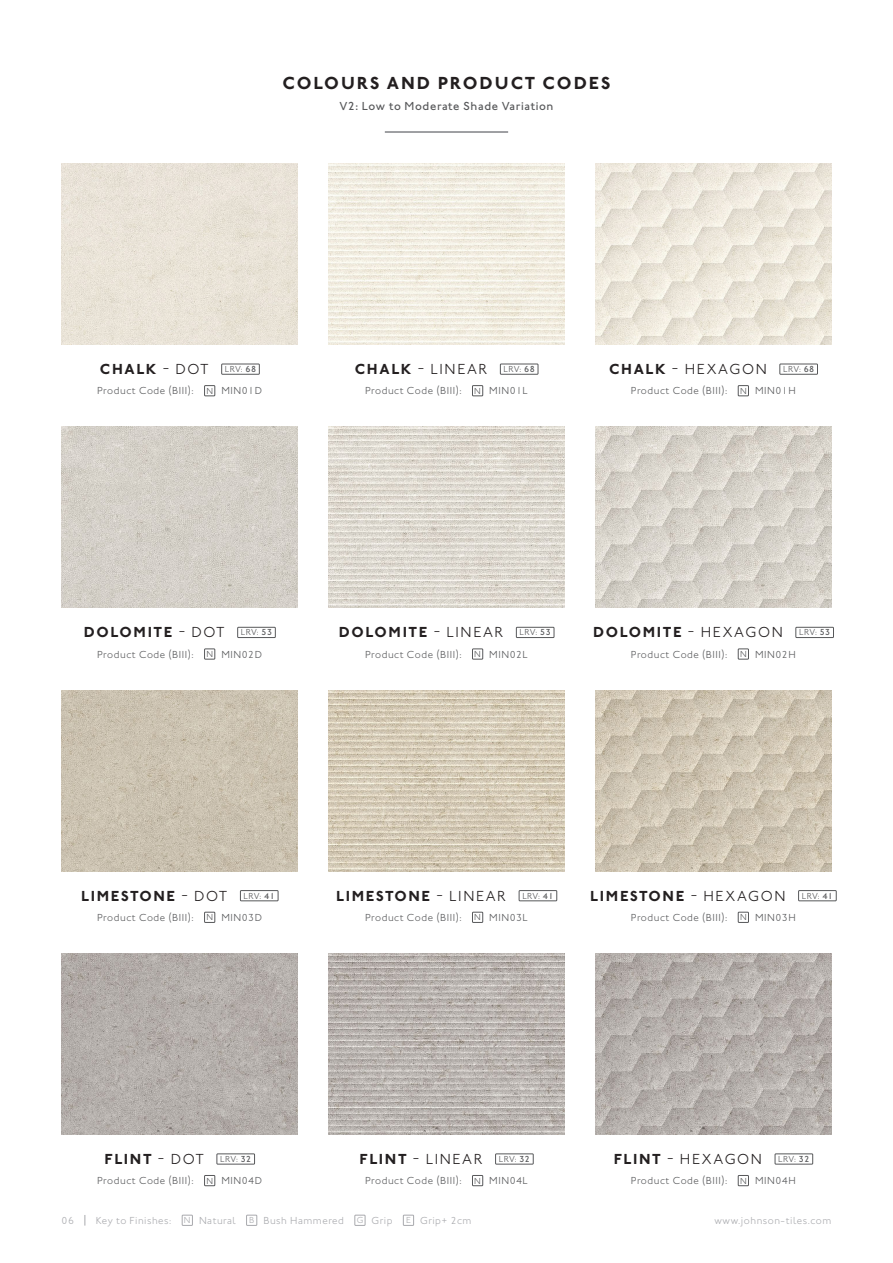
<style>
.page{position:relative;width:893px;height:1263px;background:#fff}
.page>*{position:absolute;margin:0;border:0;box-sizing:border-box;transform-origin:0 0}
.t1{font:700 18px "Johnston ITC Std";letter-spacing:.11em;color:#231f20}
.t2{font:700 15px "Johnston ITC Std";letter-spacing:.11em;color:#231f20}
.t3{font:300 15px "Johnston ITC Std";letter-spacing:.11em;color:#231f20}
.t4{font:500 12px "Johnston ITC Std";letter-spacing:.05em;color:#57585a}
.t5{font:300 10.5px "Johnston ITC Std";letter-spacing:.05em;color:#57585a}
.t6{font:300 10.5px "Johnston ITC Std";letter-spacing:.05em;color:#a8a9ad}
.t7{font:300 9px "Johnston ITC Std";letter-spacing:.025em;color:#57585a}
.t8{font:300 9px "Johnston ITC Std";color:#a8a9ad}
.s1{font-weight:300}
.s2{font-weight:500}
.s3{font-weight:700}
</style>
<div class="page">
<hr style="left:385px;top:131px;width:123px;height:2px;background:#808285">
<div style="left:246px;top:1215px;width:11px;height:10px;border:1px solid #a8a9ad"></div>
<div style="left:355px;top:1215px;width:10px;height:10px;border:1px solid #a8a9ad"></div>
<div style="left:403px;top:1215px;width:11px;height:10px;border:1px solid #a8a9ad"></div>
<div style="left:182px;top:1215px;width:11px;height:10px;border:1px solid #a8a9ad"></div>
<div style="left:204px;top:385px;width:11px;height:11px;border:1px solid #57585a"></div>
<div style="left:221px;top:364px;width:39px;height:10px;border:1px solid #57585a"></div>
<img style="left:62px;top:164px;width:236px;height:181px">
<div style="left:472px;top:385px;width:11px;height:11px;border:1px solid #57585a"></div>
<div style="left:500px;top:364px;width:38px;height:10px;border:1px solid #57585a"></div>
<img style="left:328px;top:164px;width:236px;height:181px">
<div style="left:738px;top:385px;width:11px;height:11px;border:1px solid #57585a"></div>
<div style="left:780px;top:364px;width:38px;height:10px;border:1px solid #57585a"></div>
<img style="left:595px;top:164px;width:236px;height:181px">
<div style="left:204px;top:649px;width:11px;height:10px;border:1px solid #57585a"></div>
<div style="left:237px;top:627px;width:39px;height:11px;border:1px solid #57585a"></div>
<img style="left:62px;top:427px;width:236px;height:181px">
<div style="left:472px;top:649px;width:11px;height:10px;border:1px solid #57585a"></div>
<div style="left:516px;top:627px;width:38px;height:11px;border:1px solid #57585a"></div>
<img style="left:328px;top:427px;width:236px;height:181px">
<div style="left:738px;top:649px;width:11px;height:10px;border:1px solid #57585a"></div>
<div style="left:796px;top:627px;width:38px;height:11px;border:1px solid #57585a"></div>
<img style="left:595px;top:427px;width:236px;height:181px">
<div style="left:204px;top:912px;width:11px;height:11px;border:1px solid #57585a"></div>
<div style="left:240px;top:890px;width:38px;height:11px;border:1px solid #57585a"></div>
<img style="left:62px;top:690px;width:236px;height:181px">
<div style="left:472px;top:912px;width:11px;height:11px;border:1px solid #57585a"></div>
<div style="left:519px;top:890px;width:38px;height:11px;border:1px solid #57585a"></div>
<img style="left:328px;top:690px;width:236px;height:181px">
<div style="left:738px;top:912px;width:11px;height:11px;border:1px solid #57585a"></div>
<div style="left:798px;top:890px;width:38px;height:11px;border:1px solid #57585a"></div>
<img style="left:595px;top:690px;width:236px;height:181px">
<div style="left:204px;top:1175px;width:11px;height:11px;border:1px solid #57585a"></div>
<div style="left:217px;top:1154px;width:38px;height:10px;border:1px solid #57585a"></div>
<img style="left:62px;top:953px;width:236px;height:181px">
<div style="left:472px;top:1175px;width:11px;height:11px;border:1px solid #57585a"></div>
<div style="left:495px;top:1154px;width:38px;height:10px;border:1px solid #57585a"></div>
<img style="left:328px;top:953px;width:236px;height:181px">
<div style="left:738px;top:1175px;width:11px;height:11px;border:1px solid #57585a"></div>
<div style="left:775px;top:1154px;width:38px;height:10px;border:1px solid #57585a"></div>
<img style="left:595px;top:953px;width:236px;height:181px">
<p class="t1" style="left:282px;top:72px;width:330px">COLOURS AND PRODUCT CODES</p>
<p class="t4" style="left:339px;top:99px;width:216px">V2: Low to Moderate Shade Variation</p>
<p class="t2" style="left:100px;top:360px;width:110px">CHALK <span class="s1">- DOT</span></p>
<p class="t5" style="left:97px;top:385px;width:98px">Product Code (BIII):</p>
<p class="t7" style="left:206px;top:385px;width:8px">N</p>
<p class="t5" style="left:221px;top:385px;width:42px">MIN01D</p>
<p class="t7" style="left:225px;top:364px;width:33px">LRV: <span class="s2">68</span></p>
<p class="t3" style="left:355px;top:360px;width:134px"><span class="s3">CHALK</span> - LINEAR</p>
<p class="t5" style="left:365px;top:385px;width:98px">Product Code (BIII):</p>
<p class="t7" style="left:474px;top:385px;width:8px">N</p>
<p class="t5" style="left:489px;top:385px;width:40px">MIN01L</p>
<p class="t7" style="left:504px;top:364px;width:33px">LRV: <span class="s2">68</span></p>
<p class="t3" style="left:609px;top:360px;width:159px"><span class="s3">CHALK</span> - HEXAGON</p>
<p class="t5" style="left:631px;top:385px;width:98px">Product Code (BIII):</p>
<p class="t7" style="left:740px;top:385px;width:8px">N</p>
<p class="t5" style="left:755px;top:385px;width:42px">MIN01H</p>
<p class="t7" style="left:783px;top:364px;width:33px">LRV: <span class="s2">68</span></p>
<p class="t2" style="left:84px;top:623px;width:142px">DOLOMITE <span class="s1">- DOT</span></p>
<p class="t5" style="left:97px;top:648px;width:98px">Product Code (BIII):</p>
<p class="t7" style="left:206px;top:649px;width:8px">N</p>
<p class="t5" style="left:221px;top:648px;width:42px">MIN02D</p>
<p class="t7" style="left:241px;top:627px;width:33px">LRV: <span class="s2">53</span></p>
<p class="t2" style="left:339px;top:623px;width:166px">DOLOMITE <span class="s1">- LINEAR</span></p>
<p class="t5" style="left:365px;top:648px;width:98px">Product Code (BIII):</p>
<p class="t7" style="left:474px;top:649px;width:8px">N</p>
<p class="t5" style="left:489px;top:648px;width:40px">MIN02L</p>
<p class="t7" style="left:520px;top:627px;width:33px">LRV: <span class="s2">53</span></p>
<p class="t2" style="left:593px;top:623px;width:191px">DOLOMITE <span class="s1">- HEXAGON</span></p>
<p class="t5" style="left:631px;top:648px;width:98px">Product Code (BIII):</p>
<p class="t7" style="left:740px;top:649px;width:8px">N</p>
<p class="t5" style="left:755px;top:648px;width:42px">MIN02H</p>
<p class="t7" style="left:799px;top:627px;width:33px">LRV: <span class="s2">53</span></p>
<p class="t2" style="left:81px;top:887px;width:148px">LIMESTONE <span class="s1">- DOT</span></p>
<p class="t5" style="left:97px;top:911px;width:98px">Product Code (BIII):</p>
<p class="t7" style="left:206px;top:912px;width:8px">N</p>
<p class="t5" style="left:221px;top:911px;width:42px">MIN03D</p>
<p class="t7" style="left:244px;top:890px;width:33px">LRV: <span class="s2">41</span></p>
<p class="t2" style="left:336px;top:887px;width:172px">LIMESTONE <span class="s1">- LINEAR</span></p>
<p class="t5" style="left:365px;top:911px;width:98px">Product Code (BIII):</p>
<p class="t7" style="left:474px;top:912px;width:8px">N</p>
<p class="t5" style="left:489px;top:911px;width:40px">MIN03L</p>
<p class="t7" style="left:522px;top:890px;width:33px">LRV: <span class="s2">41</span></p>
<p class="t2" style="left:590px;top:887px;width:197px">LIMESTONE <span class="s1">- HEXAGON</span></p>
<p class="t5" style="left:631px;top:911px;width:98px">Product Code (BIII):</p>
<p class="t7" style="left:740px;top:912px;width:8px">N</p>
<p class="t5" style="left:755px;top:911px;width:42px">MIN03H</p>
<p class="t7" style="left:802px;top:890px;width:33px">LRV: <span class="s2">41</span></p>
<p class="t2" style="left:105px;top:1150px;width:101px">FLINT <span class="s1">- DOT</span></p>
<p class="t5" style="left:97px;top:1174px;width:98px">Product Code (BIII):</p>
<p class="t7" style="left:206px;top:1175px;width:8px">N</p>
<p class="t5" style="left:221px;top:1174px;width:42px">MIN04D</p>
<p class="t7" style="left:499px;top:1154px;width:33px">LRV: <span class="s2">32</span></p>
<p class="t3" style="left:614px;top:1150px;width:150px"><span class="s3">FLINT</span> - HEXAGON</p>
<p class="t5" style="left:631px;top:1174px;width:98px">Product Code (BIII):</p>
<p class="t7" style="left:740px;top:1175px;width:8px">N</p>
<p class="t5" style="left:755px;top:1174px;width:42px">MIN04H</p>
<p class="t7" style="left:220px;top:1154px;width:33px">LRV: <span class="s2">32</span></p>
<p class="t3" style="left:360px;top:1150px;width:124px"><span class="s3">FLINT</span> - LINEAR</p>
<p class="t5" style="left:365px;top:1174px;width:98px">Product Code (BIII):</p>
<p class="t7" style="left:474px;top:1175px;width:8px">N</p>
<p class="t5" style="left:489px;top:1174px;width:40px">MIN04L</p>
<p class="t7" style="left:778px;top:1154px;width:33px">LRV: <span class="s2">32</span></p>
<p class="t6" style="left:96px;top:1214px;width:77px">Key to Finishes:</p>
<p class="t8" style="left:184px;top:1215px;width:8px">N</p>
<p class="t6" style="left:199px;top:1214px;width:38px">Natural</p>
<p class="t8" style="left:249px;top:1215px;width:7px">B</p>
<p class="t6" style="left:263px;top:1214px;width:82px">Bush Hammered</p>
<p class="t8" style="left:357px;top:1215px;width:8px">G</p>
<p class="t6" style="left:372px;top:1214px;width:22px">Grip</p>
<p class="t8" style="left:406px;top:1215px;width:6px">E</p>
<p class="t6" style="left:420px;top:1214px;width:53px">Grip+ 2cm</p>
<p class="t6" style="left:62px;top:1214px;width:14px">06</p>
<p class="t6" style="left:715px;top:1214px;width:118px">www.johnson-tiles.com</p>
</div>
